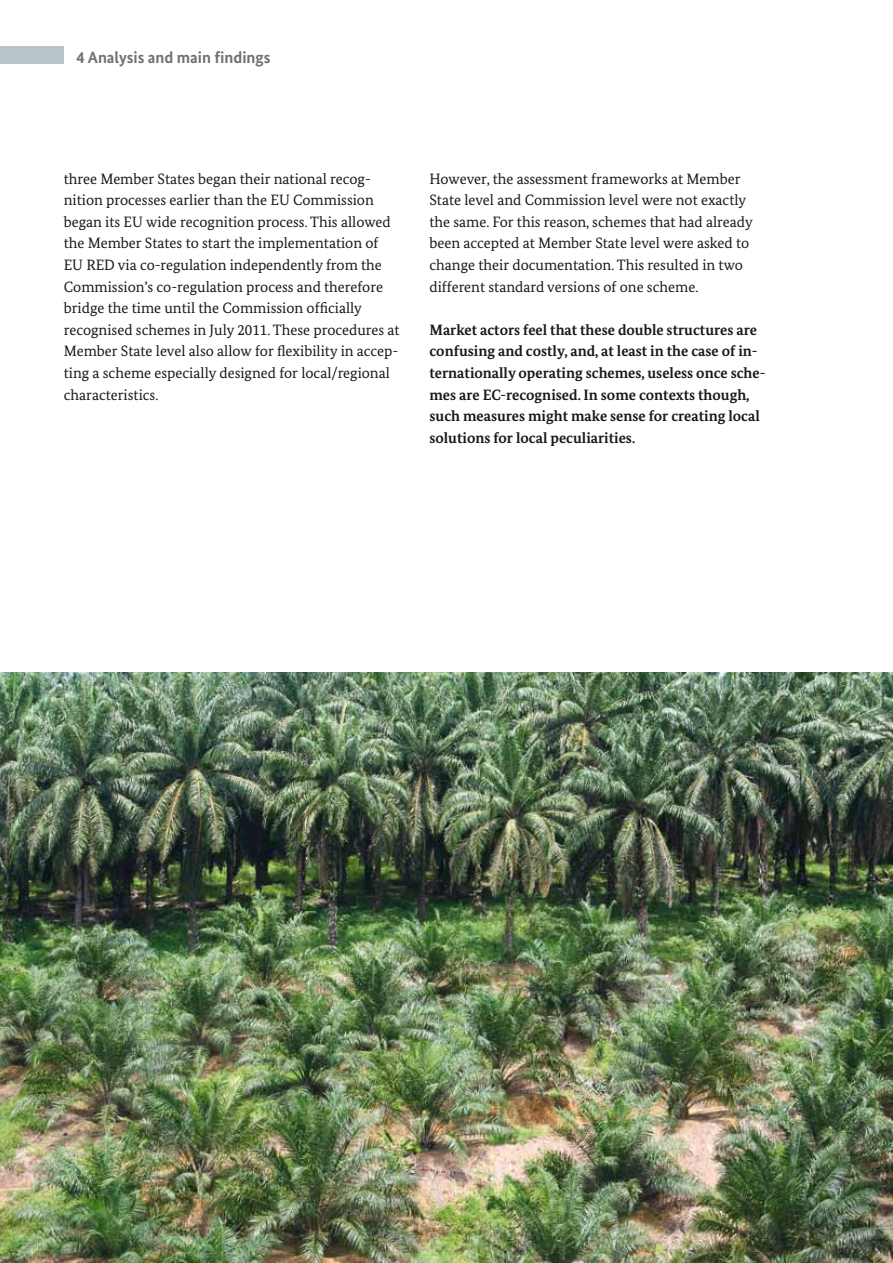
<style>
.page{position:relative;width:893px;height:1263px;background:#fff}
.page>*{position:absolute;margin:0;border:0;box-sizing:border-box;transform-origin:0 0}
.t1{font:700 16.5px "Bundes Sans";color:#707172}
.t2{font:15px/21.6px "Bundes Serif";color:#1a171c}
.t3{font:700 15px/21.6px "Bundes Serif";color:#1a171c}
</style>
<div class="page">
<div style="left:0;top:46px;width:64px;height:17px;background:#b9c4ca"></div>
<img style="left:0;top:672px;width:893px;height:591px">
<p class="t1" style="left:77px;top:47px;width:196px">4 Analysis and main findings</p>
<p class="t2" style="left:64px;top:168px;width:337px">three Member States began their national recog&shy;nition processes earlier than the EU Commission began its EU wide recognition process. This allowed the Member States to start the implementation of EU RED via co-regulation independently from the Commission’s co-regulation process and therefore bridge the time until the Commission officially recognised schemes in July 2011. These procedures at Member State level also allow for flexibility in accep&shy;ting a scheme especially designed for local/regional characteristics.</p>
<p class="t2" style="left:429px;top:168px;width:325px">However, the assessment frameworks at Member State level and Commission level were not exactly the same. For this reason, schemes that had already been accepted at Member State level were asked to change their documentation. This resulted in two different standard versions of one scheme.</p>
<p class="t3" style="left:429px;top:319px;width:337px">Market actors feel that these double structures are confusing and costly, and, at least in the case of in&shy;ternationally operating schemes, useless once sche&shy;mes are EC-recognised. In some contexts though, such measures might make sense for creating local solutions for local peculiarities.</p>
</div>
